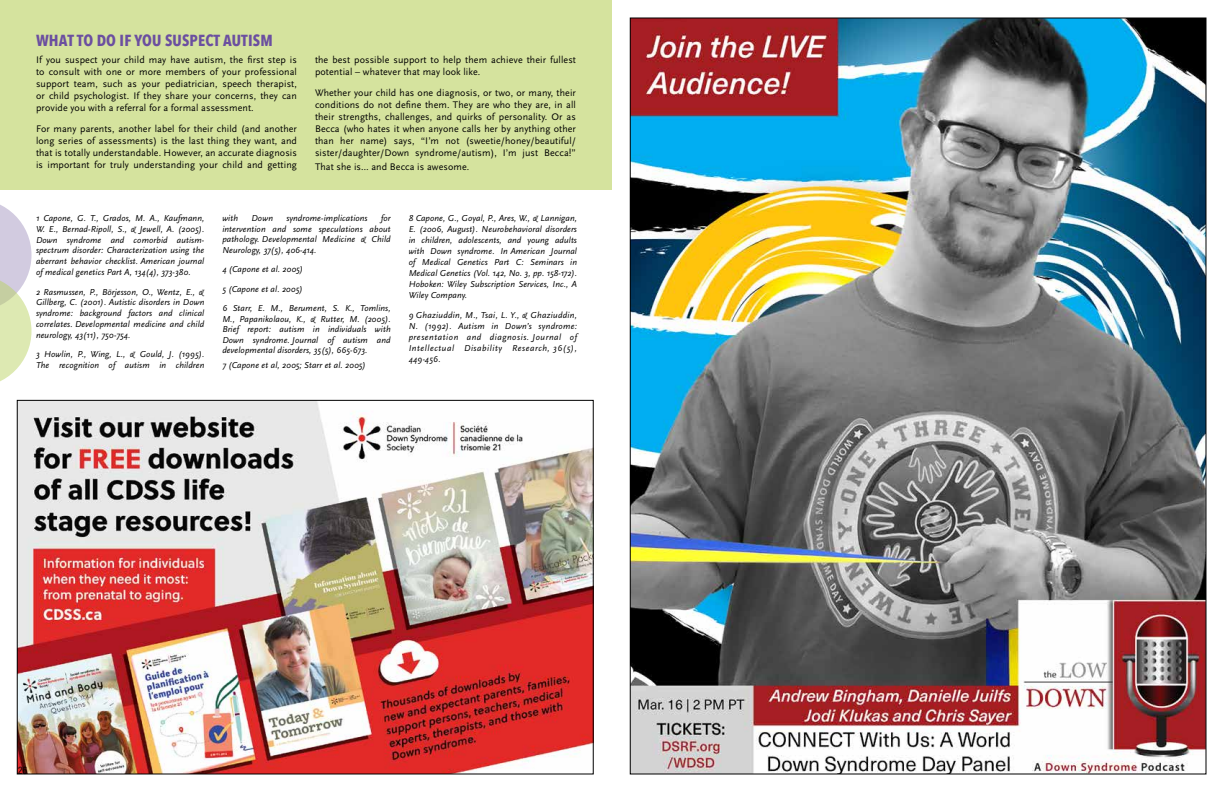
<style>
.page{position:relative;width:1224px;height:792px;background:#fff}
.page>*{position:absolute;margin:0;border:0;box-sizing:border-box;transform-origin:0 0}
.t1{font:700 16px "Avenir Next Condensed";letter-spacing:.01em;color:#6b4fa0}
.t2{font:11px "Acumin Pro Cond";color:#000}
.t3{font:10px/12px "Scala Sans Pro";letter-spacing:.01em;color:#000;text-align:justify}
.t4{font:italic 9px/11px "Scala Sans Pro";letter-spacing:.01em;color:#000;text-align:justify}
</style>
<div class="page">
<img style="left:632px;top:20px;width:572px;height:752px">
<img style="left:19px;top:402px;width:573px;height:370px">
<div style="left:0;top:0;width:612px;height:190px;background:#d5e39e"></div>
<svg style="left:0;top:205px;width:32px;height:177px"></svg>
<h1 class="t1" style="left:36px;top:31px;width:238px">WHAT TO DO IF YOU SUSPECT AUTISM</h1>
<p class="t3" style="left:36px;top:54px;width:263px">If you suspect your child may have autism, the first step is to consult with one or more members of your professional support team, such as your pediatrician, speech therapist, or child psychologist. If they share your concerns, they can provide you with a referral for a formal assessment.</p>
<p class="t3" style="left:36px;top:123px;width:263px">For many parents, another label for their child (and another long series of assessments) is the last thing they want, and that is totally understandable. However, an accurate diagnosis is important for truly understanding your child and getting</p>
<p class="t3" style="left:315px;top:54px;width:263px">the best possible support to help them achieve their fullest potential – whatever that may look like.</p>
<p class="t3" style="left:315px;top:87px;width:263px">Whether your child has one diagnosis, or two, or many, their conditions do not define them. They are who they are, in all their strengths, challenges, and quirks of personality. Or as Becca (who hates it when anyone calls her by anything other than her name) says, “I’m not (sweetie/honey/beautiful/ sister/daughter/Down syndrome/autism), I’m just Becca!”</p>
<p class="t3" style="left:315px;top:160px;width:156px">That she is… and Becca is awesome.</p>
<p class="t4" style="left:36px;top:213px;width:170px;line-height:10.7px">1 Capone, G. T., Grados, M. A., Kaufmann, W. E., Bernad-Ripoll, S., &amp; Jewell, A. (2005).<br>Down syndrome and comorbid autism&shy;spectrum disorder: Characterization using the aberrant behavior checklist. American journal of medical genetics Part A, 134(4), 373-380.</p>
<p class="t4" style="left:36px;top:286px;width:170px;line-height:10.7px">2 Rasmussen, P., Börjesson, O., Wentz, E., &amp; Gillberg, C. (2001). Autistic disorders in Down syndrome: background factors and clinical correlates. Developmental medicine and child neurology, 43(11), 750-754.</p>
<p class="t4" style="left:36px;top:349px;width:170px;line-height:10.7px">3 Howlin, P., Wing, L., &amp; Gould, J. (1995).<br>The recognition of autism in children</p>
<p class="t4" style="left:222px;top:213px;width:170px;line-height:10.5px;text-indent:159px">for intervention and some speculations about pathology. Developmental Medicine &amp; Child Neurology, 37(5), 406-414.</p>
<p class="t4" style="left:222px;top:259px;width:170px;line-height:19.5px;text-align:left">4 (Capone et al. 2005)<br>5 (Capone et al. 2005)<br>6 Starr, E. M., Berument, S. K., Tomlins,</p>
<p class="t4" style="left:222px;top:313px;width:170px;line-height:10.5px">M., Papanikolaou, K., &amp; Rutter, M. (2005).<br>Brief report: autism in individuals with Down syndrome. Journal of autism and developmental disorders, 35(5), 665-673.</p>
<p class="t4" style="left:222px;top:360px;width:145px">7 (Capone et al, 2005; Starr et al. 2005)</p>
<p class="t4" style="left:222px;top:213px;width:17px">with</p>
<p class="t4" style="left:251px;top:213px;width:23px">Down</p>
<p class="t4" style="left:286px;top:213px;width:83px">syndrome-implications</p>
<p class="t4" style="left:409px;top:213px;width:170px">8 Capone, G., Goyal, P., Ares, W., &amp; Lannigan, E. (2006, August). Neurobehavioral disorders in children, adolescents, and young adults with Down syndrome. In American Journal of Medical Genetics Part C: Seminars in Medical Genetics (Vol. 142, No. 3, pp. 158-172).<br>Hoboken: Wiley Subscription Services, Inc., A Wiley Company.</p>
<p class="t4" style="left:409px;top:310px;width:170px">9 Ghaziuddin, M., Tsai, L. Y., &amp; Ghaziuddin, N. (1992). Autism in Down’s syndrome: presentation and diagnosis. Journal of Intellectual Disability Research, 36(5), 449-456.</p>
<p class="t2" style="left:18px;top:763px;width:11px">26</p>
</div>
